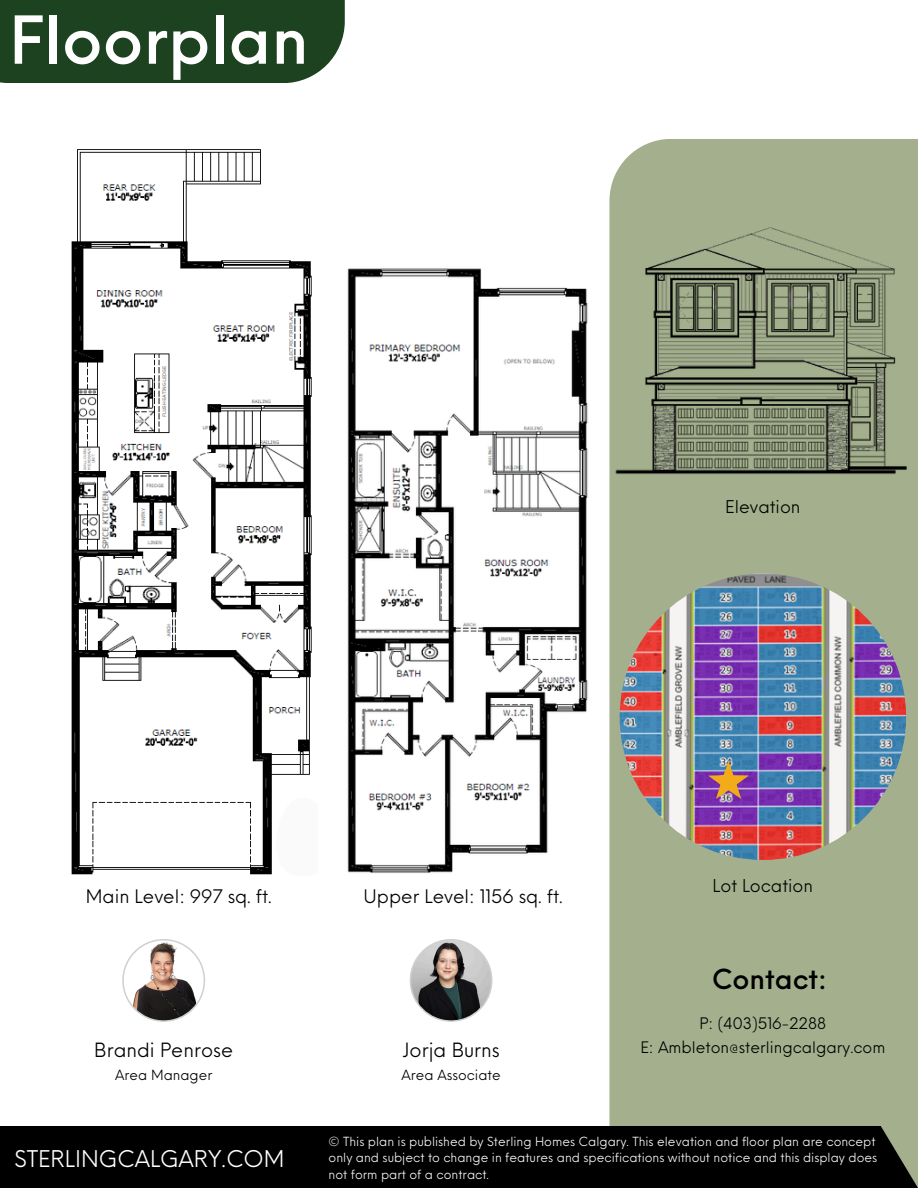
<style>
.page{position:relative;width:918px;height:1188px;background:#fff}
.page>*{position:absolute;margin:0;border:0;box-sizing:border-box;transform-origin:0 0}
.t1{font:500 64.5px "Neue Einstellung";color:#fff}
.t2{font:500 27px "Neue Einstellung";color:#000}
.t3{font:22.5px "Neue Einstellung";color:#fff}
.t4{font:19.2px "Neue Einstellung";color:#000}
.t5{font:18.3px "Neue Einstellung";color:#000}
.t6{font:17.25px "Neue Einstellung";color:#000}
.t7{font:15.6px/24.8px "Neue Einstellung";color:#000;text-align:center}
.t8{font:13.65px "Neue Einstellung";color:#000}
.t9{font:12.3px/16.4px "Neue Einstellung";color:#f6f9f6}
</style>
<div class="page">
<div style="left:609px;top:139px;width:309px;height:1049px;background:#a4b08d"></div>
<div style="left:0;top:1126px;width:881px;height:62px;background:#000"></div>
<svg style="left:881px;top:1126px;width:37px;height:62px"></svg>
<div style="left:0;top:0;width:345px;height:83px;background:#1d4220"></div>
<img style="left:620px;top:574px;width:286px;height:286px;border-radius:50%">
<svg style="left:122px;top:939px;width:83px;height:83px"></svg>
<img style="left:709px;top:761px;width:39px;height:37px">
<svg style="left:410px;top:939px;width:83px;height:83px"></svg>
<img style="left:347px;top:268px;width:241px;height:605px">
<img style="left:615px;top:227px;width:292px;height:247px">
<img style="left:71px;top:149px;width:241px;height:726px">
<h5 class="t1" style="left:9px;top:-18px;width:301px">Floorplan</h5>
<p class="t6" style="left:725px;top:492px;width:77px">Elevation</p>
<h4 class="t5" style="left:86px;top:880px;width:188px">Main Level: 997 sq. ft.</h4>
<h4 class="t5" style="left:364px;top:880px;width:201px">Upper Level: 1156 sq. ft.</h4>
<h2 class="t4" style="left:94px;top:1033px;width:140px">Brandi Penrose</h2>
<h2 class="t8" style="left:115px;top:1063px;width:99px">Area Manager</h2>
<h5 class="t4" style="left:403px;top:1033px;width:99px">Jorja Burns</h5>
<h5 class="t8" style="left:401px;top:1063px;width:101px">Area Associate</h5>
<p class="t6" style="left:713px;top:870px;width:102px">Lot Location</p>
<p class="t2" style="left:712px;top:955px;width:117px">Contact:</p>
<p class="t7" style="left:640px;top:1009px;width:246px">P: (403)516-2288<br>E: Ambleton@sterlingcalgary.com</p>
<p class="t3" style="left:14px;top:1139px;width:272px">STERLINGCALGARY.COM</p>
<p class="t9" style="left:329px;top:1132px;width:550px">© This plan is published by Sterling Homes Calgary. This elevation and floor plan are concept only and subject to change in features and specifications without notice and this display does not form part of a contract.</p>
</div>
